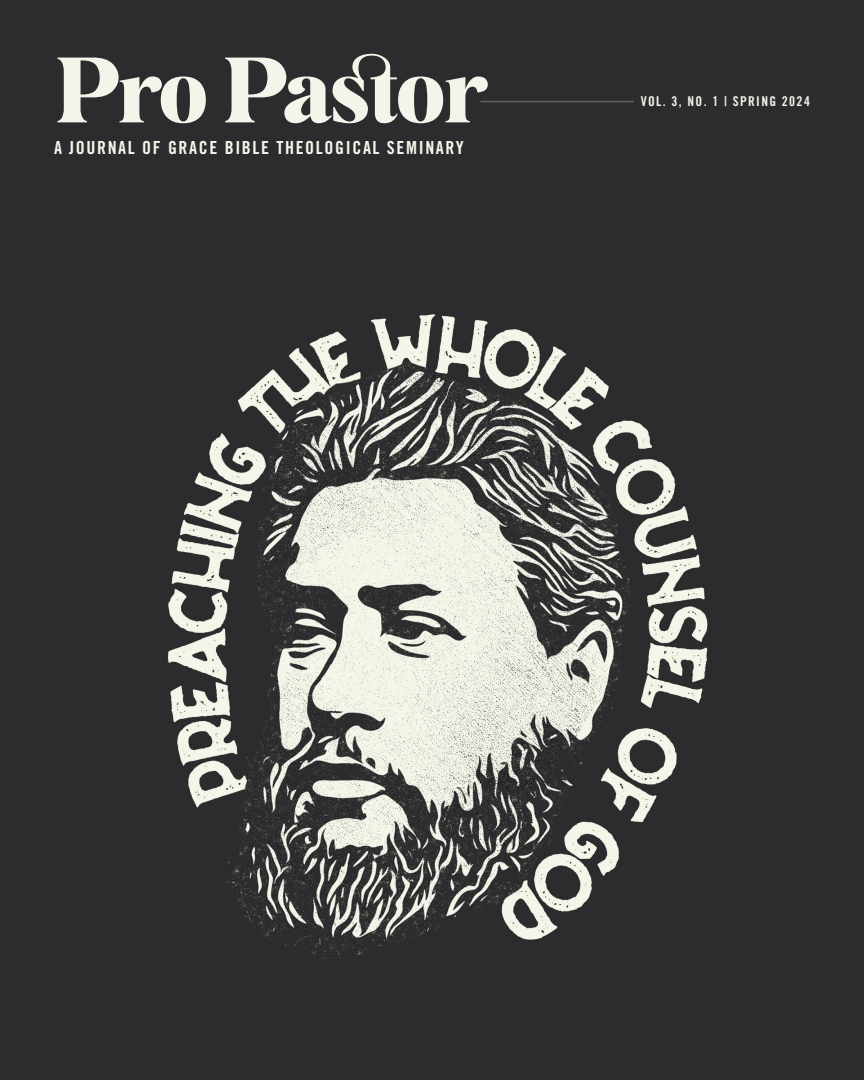
<style>
.page{position:relative;width:864px;height:1080px;background:#fff}
.page>*{position:absolute;margin:0;border:0;box-sizing:border-box;transform-origin:0 0}
.t1{font:90px "Mogan";letter-spacing:-.03em;color:#f4f4ea}
.t2{font:18px "Trade Gothic LT Std Bd Cn 20";letter-spacing:.09em;color:#f4f4ea}
.t3{font:13.5px "Trade Gothic LT Std Bd Cn 20";letter-spacing:.1em;color:#f4f4ea}
</style>
<div class="page">
<img style="left:0;top:0;width:864px;height:1080px">
<hr style="left:481px;top:101px;width:153px;height:1px;background:#e5e3e0">
<p class="t1" style="left:54px;top:30px;width:435px">Pro Pastor</p>
<p class="t2" style="left:54px;top:137px;width:411px">A JOURNAL OF GRACE BIBLE THEOLOGICAL SEMINARY</p>
<p class="t3" style="left:641px;top:93px;width:171px">VOL. 3, NO. 1 | SPRING 2024</p>
</div>
